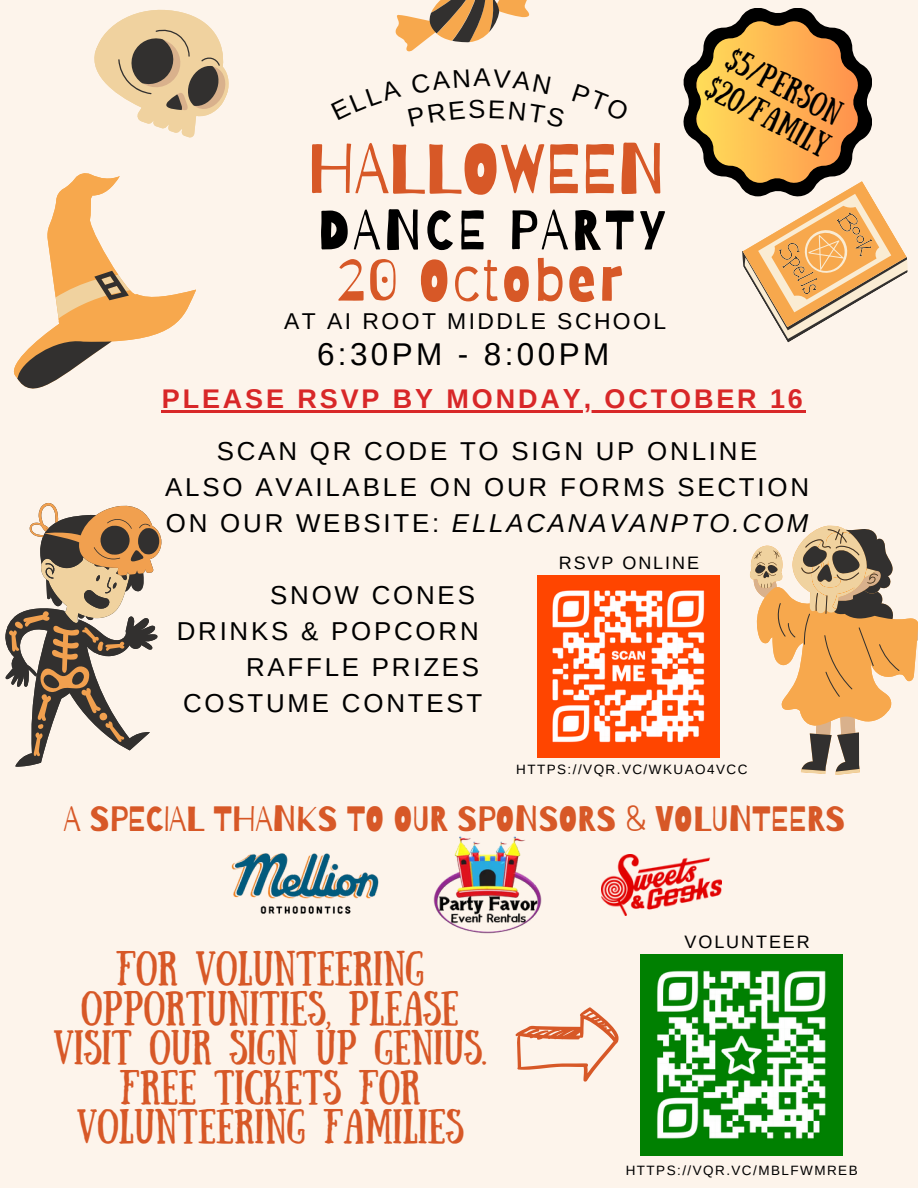
<style>
.page{position:relative;width:918px;height:1188px;background:#fdf4eb}
.page>*{position:absolute;margin:0;border:0;box-sizing:border-box;transform-origin:0 0}
.t1{font:69.9px "Barriecito";color:#d75827}
.t2{font:57.9px "Barriecito";letter-spacing:.05em;color:#d75827}
.t3{font:55.5px "Barriecito";letter-spacing:.07em;color:#000}
.t4{font:35.1px "Barriecito";color:#d75827}
.t5{font:34.65px/39.3px "Sunday";color:#d75827;text-align:center}
.t6{font:31.5px "Arimo";letter-spacing:.105em;color:#000}
.t7{font:700 27px "Arimo";letter-spacing:.11em;color:#d82728}
.t8{font:25.95px/36px "Arimo";letter-spacing:.11em;color:#000}
.t9{font:25.65px "Arimo";color:#000}
.t10{font:24.75px "Sunday";color:#000}
.t11{font:22.95px "Arimo";letter-spacing:.11em;color:#000}
.t12{font:18px "Arimo";letter-spacing:.11em;color:#000}
.t13{font:13.5px "Arimo";letter-spacing:.11em;color:#000}
.s1{font-style:italic}
</style>
<div class="page">
<svg style="left:5px;top:503px;width:157px;height:264px"></svg>
<svg style="left:750px;top:525px;width:168px;height:250px"></svg>
<svg style="left:72px;top:173px;width:134px;height:240px"></svg>
<svg style="left:13px;top:182px;width:136px;height:223px"></svg>
<svg style="left:94px;top:9px;width:135px;height:129px"></svg>
<img style="left:231px;top:853px;width:148px;height:61px">
<img style="left:433px;top:836px;width:108px;height:97px">
<img style="left:538px;top:575px;width:182px;height:183px">
<svg style="left:684px;top:8px;width:224px;height:335px"></svg>
<img style="left:602px;top:855px;width:119px;height:60px">
<img style="left:641px;top:954px;width:201px;height:202px">
<svg style="left:515px;top:1007px;width:104px;height:75px"></svg>
<hr style="left:162px;top:411px;width:644px;height:2px;background:#d82728">
<svg style="left:395px;top:0;width:135px;height:52px"></svg>
<p class="t9" style="left:473px;top:63px;width:19px">A</p>
<p class="t1" style="left:307px;top:126px;width:359px">HALLOWEEN</p>
<p class="t3" style="left:318px;top:196px;width:350px">DANCE PARTY</p>
<p class="t2" style="left:336px;top:245px;width:288px">20 October</p>
<p class="t11" style="left:284px;top:309px;width:383px">AT AI ROOT MIDDLE SCHOOL</p>
<p class="t6" style="left:317px;top:336px;width:294px">6:30PM - 8:00PM</p>
<p class="t10" style="left:737px;top:41px;width:127px;rotate:28deg">$5/PERSON</p>
<p class="t10" style="left:717px;top:69px;width:136px;rotate:28deg">$20/FAMILY</p>
<p class="t7" style="left:162px;top:384px;width:643px">PLEASE RSVP BY MONDAY, OCTOBER 16</p>
<p class="t8" style="left:217px;top:433px;width:542px">SCAN QR CODE TO SIGN UP ONLINE</p>
<p class="t8" style="left:165px;top:469px;width:645px">ALSO AVAILABLE ON OUR FORMS SECTION<br>ON OUR WEBSITE: <span class="s1">ELLACANAVANPTO.COM</span></p>
<p class="t8" style="left:270px;top:577px;width:206px">SNOW CONES</p>
<p class="t8" style="left:177px;top:613px;width:303px">DRINKS &amp; POPCORN</p>
<p class="t8" style="left:246px;top:649px;width:235px">RAFFLE PRIZES</p>
<p class="t8" style="left:183px;top:685px;width:301px">COSTUME CONTEST</p>
<p class="t12" style="left:559px;top:553px;width:142px">RSVP ONLINE</p>
<p class="t13" style="left:516px;top:762px;width:233px">HTTPS://VQR.VC/WKUAO4VCC</p>
<p class="t4" style="left:64px;top:797px;width:783px">A SPECIAL THANKS TO OUR SPONSORS &amp; VOLUNTEERS</p>
<p class="t5" style="left:53px;top:946px;width:435px">FOR VOLUNTEERING<br>OPPORTUNITIES, PLEASE<br>VISIT OUR SIGN UP GENIUS.<br>FREE TICKETS FOR<br>VOLUNTEERING FAMILIES</p>
<p class="t12" style="left:684px;top:932px;width:127px">VOLUNTEER</p>
<p class="t13" style="left:626px;top:1162px;width:233px">HTTPS://VQR.VC/MBLFWMREB</p>
</div>
